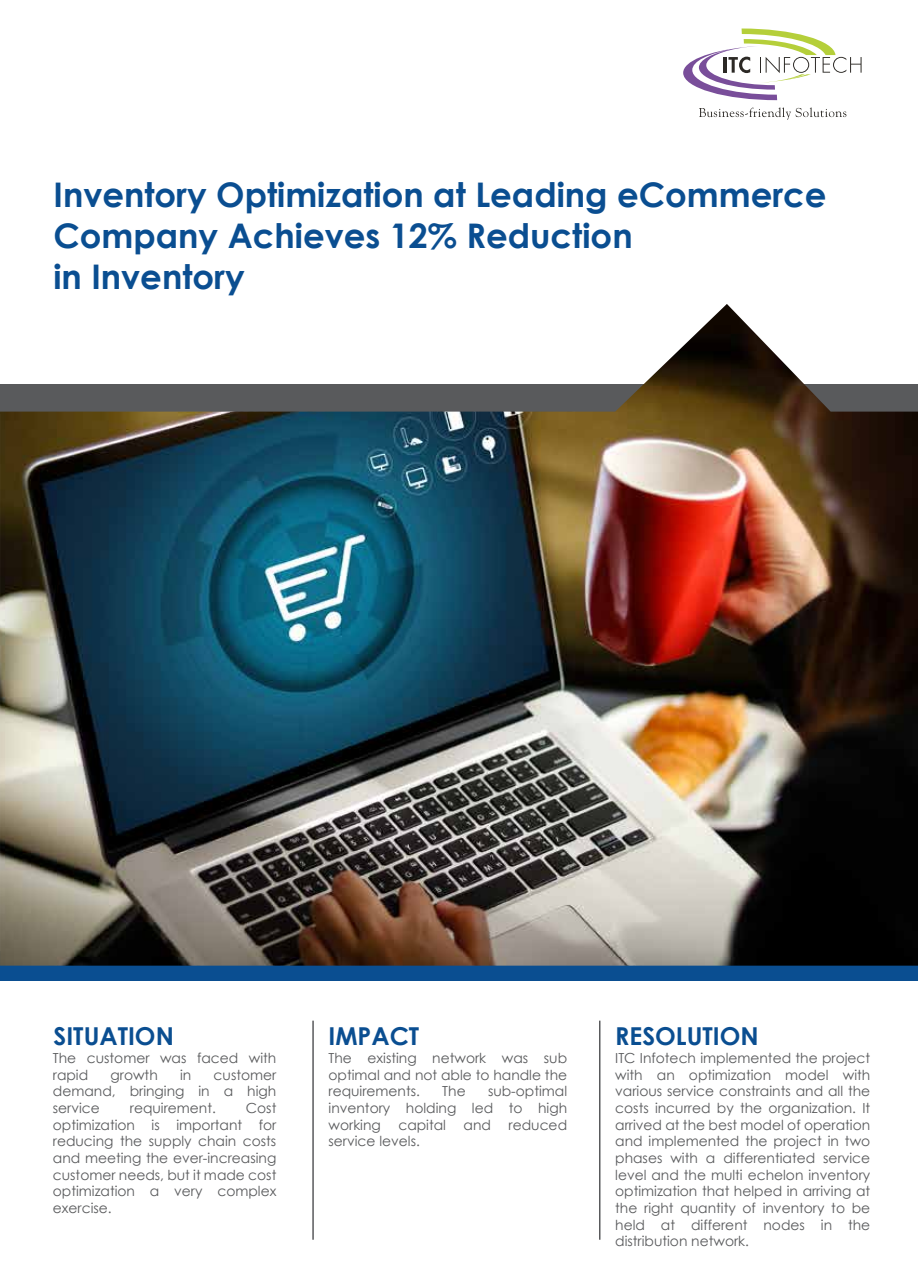
<style>
.page{position:relative;width:918px;height:1285px;background:#fff}
.page>*{position:absolute;margin:0;border:0;box-sizing:border-box;transform-origin:0 0}
.t1{font:700 33.9px/40.7px "Century Gothic";color:#0a4e91}
.t2{font:700 24.6px "Century Gothic";color:#0a4e91}
.t3{font:13.8px/16.6px "Century Gothic";color:#595a5c;text-align:justify}
</style>
<div class="page">
<div style="left:0;top:951px;width:918px;height:30px;background:#0a4e91"></div>
<hr style="left:312px;top:1020px;width:2px;height:219px;background:#595a5c">
<hr style="left:599px;top:1020px;width:2px;height:219px;background:#595a5c">
<svg style="left:699px;top:107px;width:147px;height:13px"></svg>
<svg style="left:683px;top:29px;width:179px;height:71px"></svg>
<img style="left:0;top:304px;width:918px;height:661px">
<h1 class="t1" style="left:54px;top:174px;width:775px">Inventory Optimization at Leading eCommerce<br>Company Achieves 12% Reduction<br>in Inventory</h1>
<h2 class="t2" style="left:54px;top:1020px;width:122px">SITUATION</h2>
<h2 class="t2" style="left:329px;top:1020px;width:92px">IMPACT</h2>
<h2 class="t2" style="left:615px;top:1020px;width:145px">RESOLUTION</h2>
<p class="t3" style="left:53px;top:1049px;width:225px">The customer was faced with rapid</p>
<p class="t3" style="left:329px;top:1049px;width:240px">The existing network was sub optimal and not able to handle the requirements.</p>
<p class="t3" style="left:615px;top:1049px;width:257px">ITC Infotech implemented the project with an optimization model with various service constraints and all the costs incurred by the organization. It arrived at the best model of operation and implemented the project in two phases with a differentiated service level and the multi echelon inventory optimization that helped in arriving at the right quantity of inventory to be held at different nodes in the distribution network.</p>
<p class="t3" style="left:111px;top:1066px;width:49px">growth</p>
<p class="t3" style="left:180px;top:1066px;width:13px">in</p>
<p class="t3" style="left:53px;top:1066px;width:225px;text-indent:161px">customer demand, bringing in a high service</p>
<p class="t3" style="left:329px;top:1082px;width:240px;text-indent:159px">sub-optimal inventory holding led to high working</p>
<p class="t3" style="left:442px;top:1082px;width:25px">The</p>
<p class="t3" style="left:130px;top:1099px;width:88px">requirement.</p>
<p class="t3" style="left:53px;top:1099px;width:225px;text-indent:193px">Cost optimization is important for reducing the supply chain costs and meeting the ever-increasing customer needs, but it made cost optimization a very complex exercise.</p>
<p class="t3" style="left:398px;top:1116px;width:49px">capital</p>
<p class="t3" style="left:464px;top:1116px;width:29px">and</p>
<p class="t3" style="left:509px;top:1116px;width:60px">reduced</p>
<p class="t3" style="left:329px;top:1132px;width:93px">service levels.</p>
</div>
